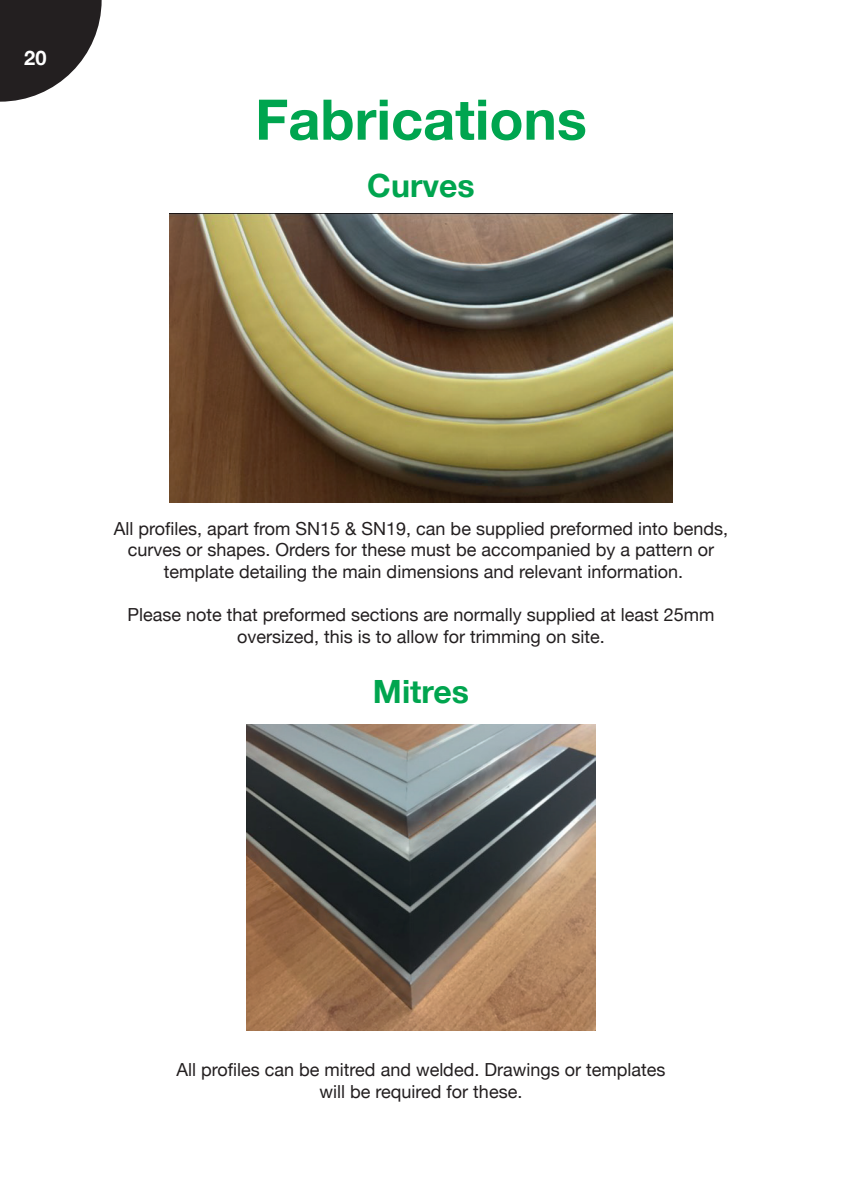
<style>
.page{position:relative;width:842px;height:1191px;background:#fff}
.page>*{position:absolute;margin:0;border:0;box-sizing:border-box;transform-origin:0 0}
.t1{font:700 56px "Helvetica Neue";color:#00a54f}
.t2{font:700 32px "Helvetica Neue";color:#00a54f}
.t3{font:700 20px "Helvetica Neue";color:#fff}
.t4{font:18px/21.6px "Helvetica Neue";color:#231f20;text-align:center}
</style>
<div class="page">
<svg style="left:0;top:0;width:102px;height:102px"></svg>
<img style="left:169px;top:214px;width:504px;height:288px">
<img style="left:246px;top:724px;width:350px;height:306px">
<p class="t3" style="left:24px;top:42px;width:24px">20</p>
<h1 class="t1" style="left:255px;top:76px;width:333px">Fabrications</h1>
<h2 class="t2" style="left:367px;top:161px;width:109px">Curves</h2>
<p class="t4" style="left:114px;top:518px;width:616px">All profiles, apart from SN15 &amp; SN19, can be supplied preformed into bends, curves or shapes. Orders for these must be accompanied by a pattern or template detailing the main dimensions and relevant information.</p>
<p class="t4" style="left:127px;top:605px;width:589px">Please note that preformed sections are normally supplied at least 25mm oversized, this is to allow for trimming on site.</p>
<h2 class="t2" style="left:373px;top:666px;width:97px">Mitres</h2>
<p class="t4" style="left:177px;top:1060px;width:490px">All profiles can be mitred and welded. Drawings or templates will be required for these.</p>
</div>
